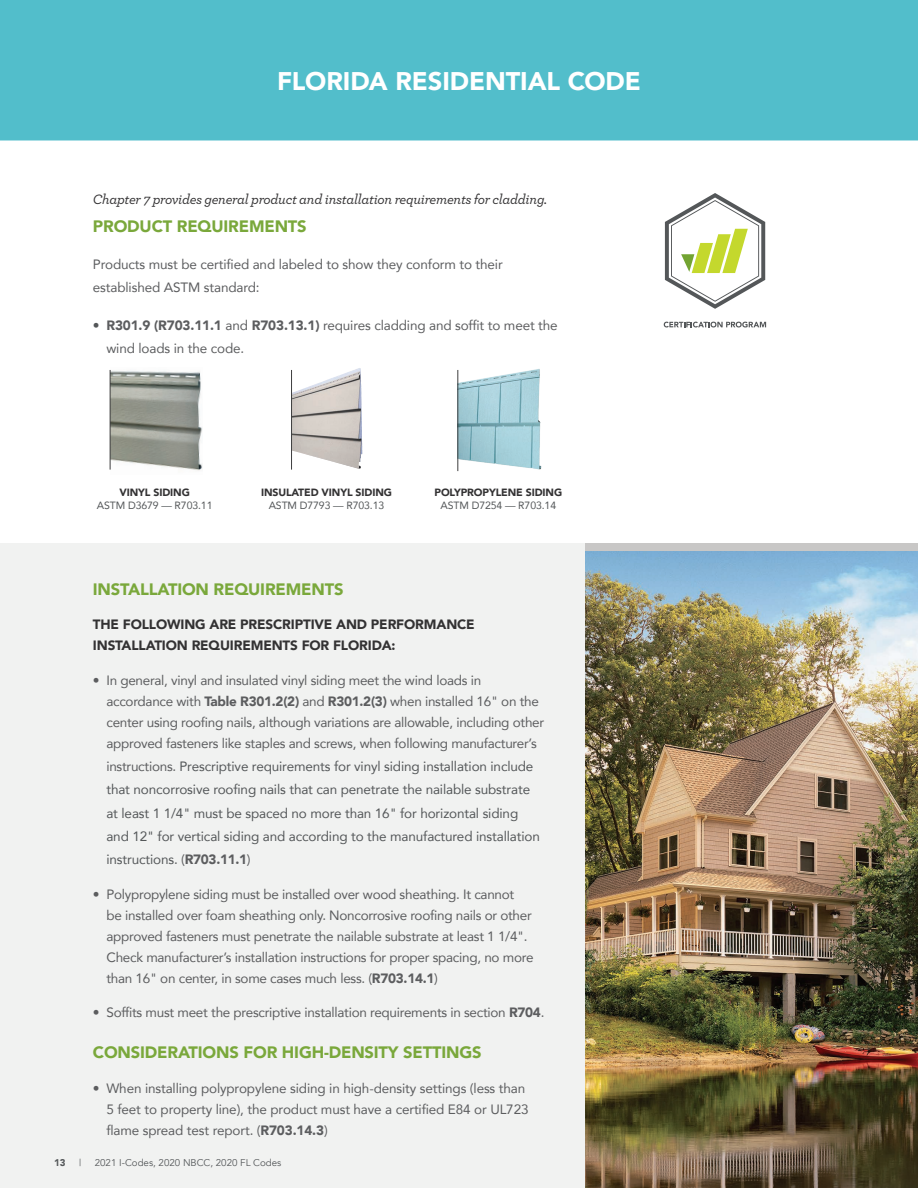
<style>
.page{position:relative;width:918px;height:1188px;background:#fff}
.page>*{position:absolute;margin:0;border:0;box-sizing:border-box;transform-origin:0 0}
.t1{font:900 25.5px "Avenir";letter-spacing:-.005em;color:#fff}
.Body_Subhead{font:900 16.5px "Avenir";letter-spacing:-.01em;color:#7aa83b}
.Body{font:italic 500 14.25px "Archer Pro";letter-spacing:-.02em;color:#333233}
.Body-2{font:13.5px/21px "Avenir";letter-spacing:-.02em;color:#5c5d5f}
.t2{font:13.5px/23.2px "Avenir";letter-spacing:-.01em;color:#545759}
.Body_Subhead-2{font:900 13.5px/21px "Avenir";letter-spacing:-.01em;color:#333233}
.Body_Subhead-3{font:900 10.5px/13.5px "Avenir";letter-spacing:-.01em;color:#333233;text-align:center}
.Body_Subhead-4{font:10.5px/13.5px "Avenir";letter-spacing:-.01em;color:#545759;text-align:center}
.t3{font:9.75px "Avenir";color:#545759}
.t4{font:900 9.75px "Avenir";color:#545759}
.s1{color:#545759}
.s2{font-weight:900}
.s3{font-weight:900;color:#333233}
.s4{font-weight:400;color:#545759}
.s5{color:#5c5d5f}
.s6{font-weight:900;color:#5c5d5f}
</style>
<div class="page">
<div style="left:0;top:544px;width:864px;height:644px;background:#f1f2f1"></div>
<div style="left:0;top:0;width:918px;height:140px;background:#52becb"></div>
<img style="left:111px;top:371px;width:91px;height:100px">
<hr style="left:110px;top:370px;width:1px;height:100px;background:#3e3e3f">
<img style="left:459px;top:369px;width:83px;height:101px">
<hr style="left:458px;top:370px;width:1px;height:101px;background:#3e3e3f">
<img style="left:292px;top:368px;width:70px;height:101px">
<hr style="left:291px;top:370px;width:1px;height:100px;background:#3e3e3f">
<img style="left:585px;top:551px;width:333px;height:637px">
<svg style="left:665px;top:193px;width:100px;height:116px"></svg>
<svg style="left:664px;top:322px;width:102px;height:6px"></svg>
<p class="t1" style="left:277px;top:60px;width:365px">FLORIDA RESIDENTIAL CODE</p>
<p class="Body" style="left:93px;top:189px;width:456px">Chapter 7 provides general product and installation requirements for cladding.</p>
<p class="Body_Subhead" style="left:93px;top:212px;width:215px">PRODUCT REQUIREMENTS</p>
<p class="Body-2" style="left:93px;top:252px;width:411px;line-height:23.2px">Products must be certified and labeled to show they conform to their established ASTM standard:</p>
<p class="Body-2" style="left:106px;top:313px;width:453px;line-height:23.2px;text-indent:-14px"><span class="s1">•</span> <span class="s2">R301.9 (R703.11.1</span> and <span class="s2">R703.13.1)</span> requires cladding and soffit to meet the wind loads in the code.</p>
<p class="Body_Subhead-4" style="left:97px;top:485px;width:117px"><span class="s3">VINYL SIDING<br></span>ASTM D3679 — R703.11</p>
<p class="Body_Subhead-3" style="left:435px;top:485px;width:129px">POLYPROPYLENE SIDING<br><span class="s4">ASTM D7254 — R703.14</span></p>
<p class="Body_Subhead-3" style="left:261px;top:485px;width:132px">INSULATED VINYL SIDING<br><span class="s4">ASTM D7793 — R703.13</span></p>
<p class="Body_Subhead" style="left:93px;top:575px;width:252px">INSTALLATION REQUIREMENTS</p>
<p class="Body_Subhead-2" style="left:93px;top:614px;width:383px">THE FOLLOWING ARE PRESCRIPTIVE AND PERFORMANCE<br>INSTALLATION REQUIREMENTS FOR FLORIDA:</p>
<p class="Body-2" style="left:106px;top:669px;width:439px;text-indent:-14px">• In general, vinyl and insulated vinyl siding meet the wind loads in accordance with <span class="s2">Table R301.2(2)</span> and <span class="s2">R301.2(3)</span> when installed 16" on the center using roofing nails, although variations are allowable, including other approved fasteners like staples and screws, when following manufacturer’s</p>
<p class="t2" style="left:106px;top:754px;width:435px"><span class="s5">instructions.</span> Prescriptive requirements for vinyl siding installation include that noncorrosive roofing nails that can penetrate the nailable substrate at least 1 1/4" must be spaced no more than 16" for horizontal siding and 12" for vertical siding and according to the manufactured installation instructions. <span class="s5">(</span><span class="s6">R703.11.1</span><span class="s5">)</span></p>
<p class="Body-2" style="left:106px;top:883px;width:429px;text-indent:-14px">• Polypropylene siding must be installed over wood sheathing. It cannot<br>be installed over foam sheathing only. Noncorrosive roofing nails or other approved fasteners must penetrate the nailable substrate at least 1 1/4".<br>Check manufacturer’s installation instructions for proper spacing, no more than 16" on center, in some cases much less. (<span class="s2">R703.14.1</span>)</p>
<p class="Body-2" style="left:93px;top:1001px;width:453px">• Soffits must meet the prescriptive installation requirements in section <span class="s2">R704</span>.</p>
<p class="Body_Subhead" style="left:93px;top:1038px;width:390px">CONSIDERATIONS FOR HIGH-DENSITY SETTINGS</p>
<p class="Body-2" style="left:106px;top:1077px;width:424px;text-indent:-14px">• When installing polypropylene siding in high-density settings (less than<br>5 feet to property line), the product must have a certified E84 or UL723 flame spread test report. (<span class="s2">R703.14.3</span>)</p>
<p class="t4" style="left:54px;top:1154px;width:13px">13</p>
<p class="t3" style="left:79px;top:1157px;width:4px">|</p>
<p class="t3" style="left:95px;top:1157px;width:188px">2021 I-Codes, 2020 NBCC, 2020 FL Codes</p>
</div>
